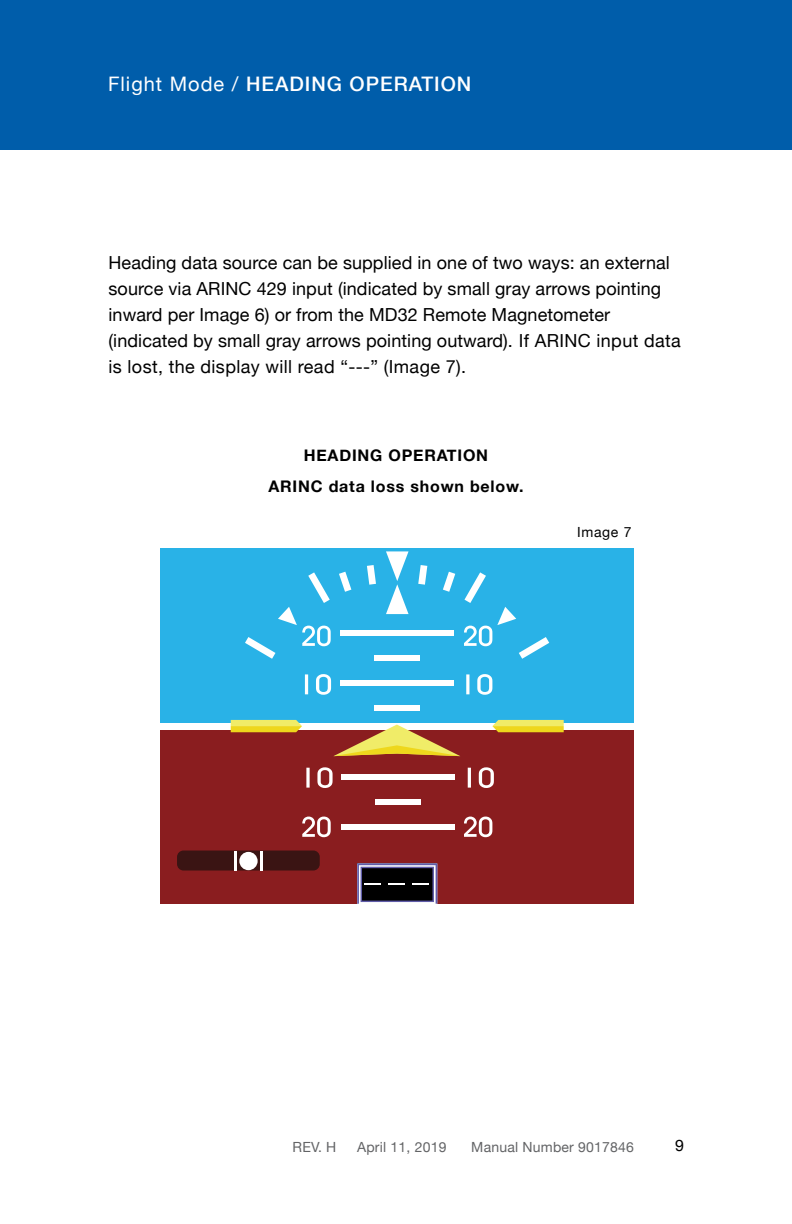
<style>
.page{position:relative;width:792px;height:1224px;background:#fff}
.page>*{position:absolute;margin:0;border:0;box-sizing:border-box;transform-origin:0 0}
.t1{font:500 20px "Helvetica Neue";letter-spacing:.05em;color:#fff}
.t2{font:18px/26px "Helvetica Neue";letter-spacing:.005em;color:#000}
.t3{font:700 16px "Helvetica Neue";letter-spacing:.05em;color:#000}
.t4{font:16px "Helvetica Neue";color:#000}
.t5{font:14px "Helvetica Neue";letter-spacing:.015em;color:#636466}
.t6{font:14px "Helvetica Neue";letter-spacing:.05em;color:#000}
.s1{font-weight:400}
</style>
<div class="page">
<div style="left:0;top:0;width:792px;height:149px;background:#005daa"></div>
<div style="left:160px;top:548px;width:474px;height:178px;background:#29b2e7"></div>
<div style="left:160px;top:726px;width:474px;height:178px;background:#8a1d1f"></div>
<div style="left:160px;top:723px;width:474px;height:7px;background:#fff"></div>
<svg style="left:302px;top:817px;width:29px;height:20px"></svg>
<svg style="left:464px;top:817px;width:28px;height:20px"></svg>
<svg style="left:466px;top:674px;width:3px;height:20px"></svg>
<svg style="left:477px;top:674px;width:15px;height:21px"></svg>
<svg style="left:305px;top:674px;width:3px;height:20px"></svg>
<svg style="left:316px;top:674px;width:15px;height:21px"></svg>
<svg style="left:468px;top:768px;width:3px;height:20px"></svg>
<svg style="left:479px;top:767px;width:15px;height:21px"></svg>
<svg style="left:306px;top:768px;width:4px;height:20px"></svg>
<svg style="left:317px;top:767px;width:16px;height:21px"></svg>
<div style="left:341px;top:774px;width:114px;height:6px;background:#fff"></div>
<div style="left:341px;top:824px;width:114px;height:6px;background:#fff"></div>
<div style="left:340px;top:680px;width:114px;height:6px;background:#fff"></div>
<div style="left:340px;top:630px;width:114px;height:6px;background:#fff"></div>
<div style="left:374px;top:655px;width:46px;height:6px;background:#fff"></div>
<div style="left:374px;top:705px;width:46px;height:6px;background:#fff"></div>
<div style="left:375px;top:799px;width:46px;height:6px;background:#fff"></div>
<svg style="left:231px;top:720px;width:71px;height:12px"></svg>
<svg style="left:492px;top:720px;width:72px;height:12px"></svg>
<svg style="left:334px;top:725px;width:126px;height:31px"></svg>
<svg style="left:386px;top:551px;width:23px;height:63px"></svg>
<svg style="left:245px;top:572px;width:86px;height:87px"></svg>
<svg style="left:339px;top:572px;width:12px;height:20px"></svg>
<svg style="left:367px;top:565px;width:9px;height:20px"></svg>
<svg style="left:464px;top:572px;width:85px;height:87px"></svg>
<svg style="left:443px;top:572px;width:12px;height:20px"></svg>
<svg style="left:418px;top:565px;width:9px;height:20px"></svg>
<div style="left:177px;top:851px;width:143px;height:20px;background:#3a1413;border-radius:6px"></div>
<hr style="left:234px;top:851px;width:3px;height:20px;background:#fff">
<hr style="left:260px;top:851px;width:3px;height:20px;background:#fff">
<div style="left:239px;top:852px;width:19px;height:18px;background:#fff;border-radius:50%"></div>
<svg style="left:357px;top:863px;width:80px;height:41px;background:#383745"></svg>
<p class="t1" style="left:108px;top:72px;width:365px"><span class="s1">Flight Mode /</span> HEADING OPERATION</p>
<p class="t2" style="left:109px;top:249px;width:574px">Heading data source can be supplied in one of two ways: an external source via ARINC 429 input (indicated by small gray arrows pointing inward per Image 6) or from the MD32 Remote Magnetometer (indicated by small gray arrows pointing outward). If ARINC input data is lost, the display will read “---” (Image 7).</p>
<p class="t3" style="left:304px;top:442px;width:186px">HEADING OPERATION</p>
<p class="t3" style="left:268px;top:474px;width:257px">ARINC data loss shown below.</p>
<p class="t6" style="left:577px;top:524px;width:56px">Image 7</p>
<p class="t5" style="left:293px;top:1139px;width:45px">REV. H</p>
<p class="t5" style="left:357px;top:1139px;width:91px">April 11, 2019</p>
<p class="t5" style="left:471px;top:1139px;width:164px">Manual Number 9017846</p>
<p class="t4" style="left:675px;top:1136px;width:10px">9</p>
</div>
